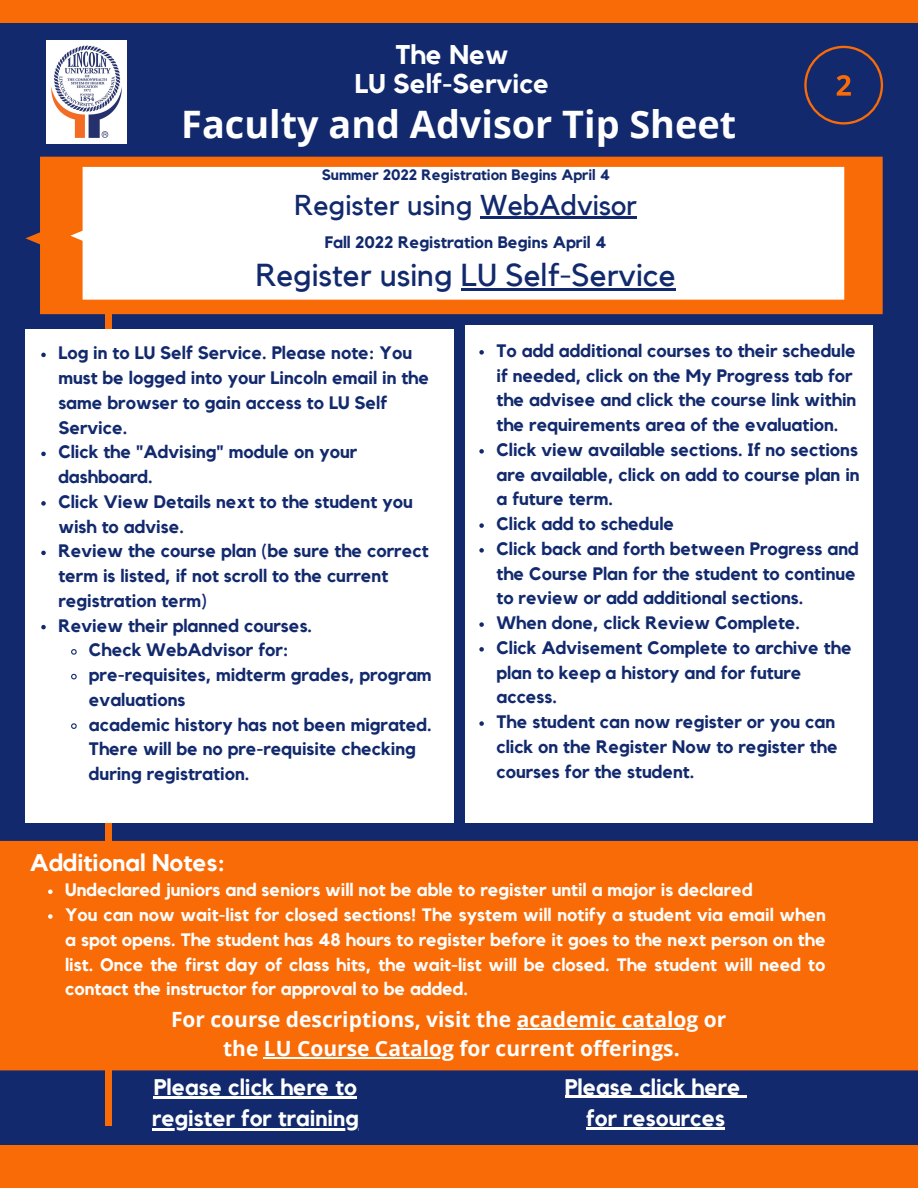
<style>
.page{position:relative;width:918px;height:1188px;background:#122a6d}
.page>*{position:absolute;margin:0;border:0;box-sizing:border-box;transform-origin:0 0}
.t1{font:700 37.8px "Open Sans";color:#fff}
.t2{font:31.65px "Kollektif";color:#122a6d}
.t3{font:28.65px "Kollektif";color:#122a6d}
.t4{font:700 27px "Kollektif";color:#fff}
.t5{font:700 24px "Kollektif";color:#fff}
.t6{font:700 22.5px "Kollektif";color:#fff}
.t7{font:700 21px "Open Sans";color:#fff}
.t8{font:700 18px/24.8px "Kollektif";color:#122a6d}
.t9{font:700 18px/24.8px "Kollektif";color:#fff;text-align:justify}
.t10{font:700 16.65px "Kollektif";color:#122a6d}
.t11{font:700 15px "Kollektif";color:#122a6d}
</style>
<div class="page">
<div style="left:105px;top:309px;width:7px;height:817px;background:#f96b07"></div>
<svg style="left:25px;top:157px;width:858px;height:157px;background:#e9660e"></svg>
<div style="left:70px;top:167px;width:774px;height:133px;background:#fff"></div>
<div style="left:0;top:1146px;width:918px;height:42px;background:#f96b07"></div>
<div style="left:0;top:0;width:918px;height:22px;background:#f96b07"></div>
<img style="left:46px;top:40px;width:80px;height:104px">
<div style="left:25px;top:329px;width:429px;height:494px;background:#fff"></div>
<hr style="left:461px;top:288px;width:215px;height:2px;background:#122a6d">
<div style="left:466px;top:326px;width:407px;height:497px;background:#fff"></div>
<svg style="left:804px;top:46px;width:79px;height:79px"></svg>
<hr style="left:154px;top:1097px;width:203px;height:2px;background:#fff">
<hr style="left:152px;top:1128px;width:207px;height:3px;background:#fff">
<hr style="left:480px;top:217px;width:157px;height:2px;background:#122a6d">
<div style="left:0;top:841px;width:918px;height:229px;background:#f96b07"></div>
<svg style="left:41px;top:353px;width:5px;height:4px"></svg>
<svg style="left:41px;top:452px;width:5px;height:4px"></svg>
<svg style="left:41px;top:501px;width:5px;height:5px"></svg>
<svg style="left:41px;top:551px;width:5px;height:4px"></svg>
<svg style="left:41px;top:625px;width:5px;height:4px"></svg>
<svg style="left:71px;top:649px;width:6px;height:6px"></svg>
<svg style="left:71px;top:673px;width:6px;height:7px"></svg>
<svg style="left:71px;top:723px;width:6px;height:6px"></svg>
<svg style="left:479px;top:350px;width:5px;height:5px"></svg>
<svg style="left:479px;top:449px;width:5px;height:5px"></svg>
<svg style="left:479px;top:523px;width:5px;height:5px"></svg>
<svg style="left:479px;top:548px;width:5px;height:5px"></svg>
<svg style="left:479px;top:622px;width:5px;height:5px"></svg>
<svg style="left:479px;top:647px;width:5px;height:5px"></svg>
<svg style="left:479px;top:721px;width:5px;height:5px"></svg>
<svg style="left:48px;top:890px;width:5px;height:4px"></svg>
<svg style="left:48px;top:914px;width:5px;height:5px"></svg>
<hr style="left:517px;top:1028px;width:181px;height:1px;background:#fff">
<hr style="left:264px;top:1057px;width:190px;height:1px;background:#fff">
<hr style="left:565px;top:1096px;width:175px;height:2px;background:#fff">
<svg style="left:740px;top:1096px;width:7px;height:2px"></svg>
<hr style="left:586px;top:1127px;width:139px;height:2px;background:#fff">
<p class="t4" style="left:395px;top:42px;width:115px">The New</p>
<p class="t4" style="left:355px;top:71px;width:196px">LU Self-Service</p>
<p class="t1" style="left:181px;top:98px;width:556px">Faculty and Advisor Tip Sheet</p>
<p class="t11" style="left:322px;top:168px;width:290px">Summer 2022 Registration Begins April 4</p>
<p class="t3" style="left:295px;top:192px;width:344px">Register using WebAdvisor</p>
<p class="t10" style="left:325px;top:234px;width:283px">Fall 2022 Registration Begins April 4</p>
<p class="t2" style="left:256px;top:260px;width:421px">Register using LU Self-Service</p>
<p class="t8" style="left:58px;top:341px;width:372px">Log in to LU Self Service. Please note: You must be logged into your Lincoln email in the same browser to gain access to LU Self<br>Service.</p>
<p class="t8" style="left:58px;top:440px;width:300px">Click the "Advising" module on your dashboard.</p>
<p class="t8" style="left:58px;top:490px;width:356px">Click View Details next to the student you wish to advise.</p>
<p class="t8" style="left:58px;top:539px;width:372px">Review the course plan (be sure the correct term is listed, if not scroll to the current registration term)</p>
<p class="t8" style="left:58px;top:614px;width:255px">Review their planned courses.</p>
<p class="t8" style="left:89px;top:638px;width:201px">Check WebAdvisor for:</p>
<p class="t8" style="left:89px;top:663px;width:344px">pre-requisites, midterm grades, program evaluations</p>
<p class="t8" style="left:89px;top:713px;width:344px">academic history has not been migrated.<br>There will be no pre-requisite checking during registration.</p>
<p class="t8" style="left:496px;top:339px;width:361px">To add additional courses to their schedule if needed, click on the My Progress tab for the advisee and click the course link within the requirements area of the evaluation.</p>
<p class="t8" style="left:496px;top:438px;width:365px;text-align:justify">Click view available sections. If no sections are available, click on add to course plan in a future term.</p>
<p class="t8" style="left:496px;top:512px;width:179px">Click add to schedule</p>
<p class="t8" style="left:496px;top:537px;width:364px">Click back and forth between Progress and the Course Plan for the student to continue to review or add additional sections.</p>
<p class="t8" style="left:496px;top:611px;width:305px">When done, click Review Complete.</p>
<p class="t8" style="left:496px;top:636px;width:357px">Click Advisement Complete to archive the plan to keep a history and for future access.</p>
<p class="t8" style="left:496px;top:710px;width:343px">The student can now register or you can click on the Register Now to register the courses for the student.</p>
<p class="t5" style="left:30px;top:851px;width:197px">Additional Notes:</p>
<p class="t9" style="left:65px;top:878px;width:689px">Undeclared juniors and seniors will not be able to register until a major is declared</p>
<p class="t9" style="left:65px;top:903px;width:762px">You can now wait-list for closed sections! The system will notify a student via email when a spot opens. The student has 48 hours to register before it goes to the next person on the list. Once the first day of class hits, the wait-list will be closed. The student will need to contact the instructor for approval to be added.</p>
<p class="t7" style="left:171px;top:1004px;width:557px">For course descriptions, visit the academic catalog or</p>
<p class="t7" style="left:223px;top:1034px;width:458px">the LU Course Catalog for current offerings.</p>
<p class="t6" style="left:565px;top:1076px;width:177px">Please click here</p>
<p class="t6" style="left:586px;top:1108px;width:140px">for resources</p>
<p class="t6" style="left:154px;top:1076px;width:205px">Please click here to</p>
<p class="t6" style="left:152px;top:1108px;width:208px">register for training</p>
</div>
